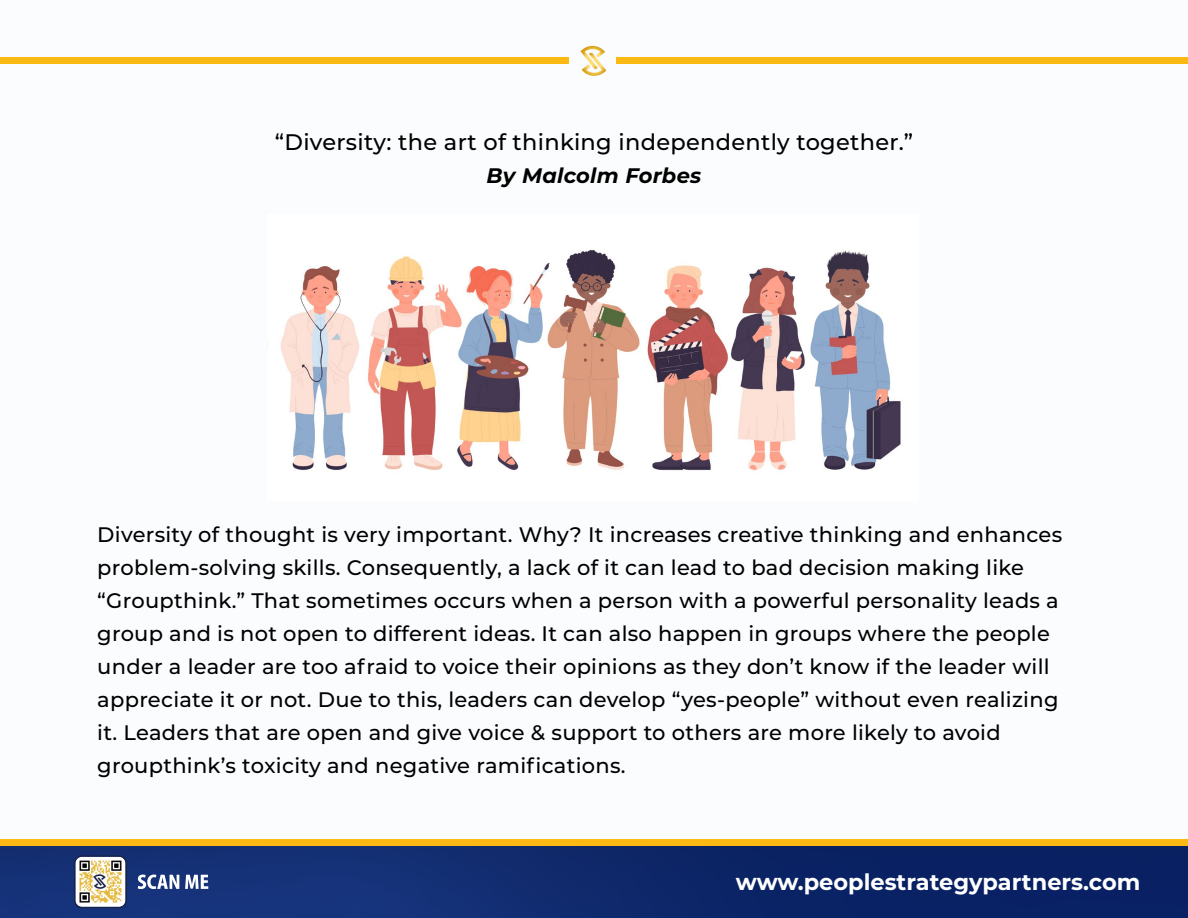
<style>
.page{position:relative;width:1188px;height:918px;background:#fff}
.page>*{position:absolute;margin:0;border:0;box-sizing:border-box;transform-origin:0 0}
.t1{font:500 22.5px "Montserrat";letter-spacing:.015em;color:#000}
.t2{font:700 22.5px "Montserrat";color:#fff}
.t3{font:500 21px/33px "Montserrat";letter-spacing:.015em;color:#000}
.t4{font:italic 100 21px "Montserrat";letter-spacing:.015em;color:#000}
</style>
<div class="page">
<div style="left:0;top:0;width:1188px;height:879px;background:#fafcfd"></div>
<div style="left:0;top:57px;width:1188px;height:6px;background:#fdb913"></div>
<div style="left:570px;top:38px;width:46px;height:46px;background:#fff"></div>
<svg style="left:580px;top:46px;width:26px;height:30px"></svg>
<div style="left:0;top:840px;width:1188px;height:78px;background:linear-gradient(to right,#18357c,#061e5e)"></div>
<div style="left:0;top:840px;width:1188px;height:6px;background:#fdb913"></div>
<svg style="left:74px;top:855px;width:53px;height:53px"></svg>
<svg style="left:138px;top:875px;width:41px;height:14px"></svg>
<svg style="left:185px;top:875px;width:23px;height:14px"></svg>
<img style="left:280px;top:249px;width:621px;height:222px">
<p class="t1" style="left:275px;top:126px;width:640px">“Diversity: the art of thinking independently together.”</p>
<p class="t4" style="left:487px;top:161px;width:216px">By Malcolm Forbes</p>
<p class="t3" style="left:97px;top:517px;width:966px">Diversity of thought is very important. Why? It increases creative thinking and enhances problem-solving skills. Consequently, a lack of it can lead to bad decision making like “Groupthink.” That sometimes occurs when a person with a powerful personality leads a group and is not open to different ideas. It can also happen in groups where the people under a leader are too afraid to voice their opinions as they don’t know if the leader will appreciate it or not. Due to this, leaders can develop “yes-people” without even realizing it. Leaders that are open and give voice &amp; support to others are more likely to avoid groupthink’s toxicity and negative ramifications.</p>
<p class="t2" style="left:736px;top:866px;width:406px">www.peoplestrategypartners.com</p>
</div>
